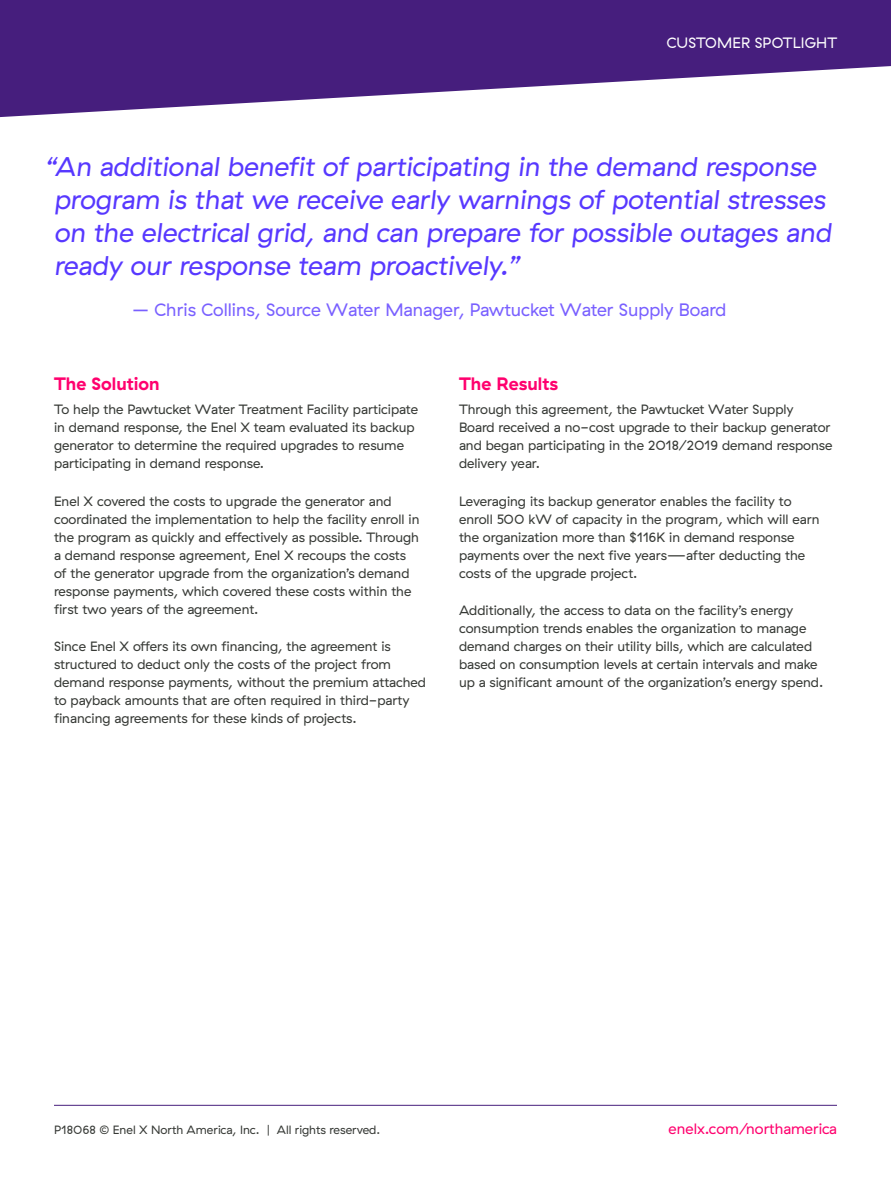
<style>
.page{position:relative;width:891px;height:1188px;background:#fff}
.page>*{position:absolute;margin:0;border:0;box-sizing:border-box;transform-origin:0 0}
.t1{font:italic 27px/33px "GT Haptik Enel X";color:#5738ff}
.t2{font:18px "GT Haptik Enel X";color:#7960ff}
.t3{font:18px "My Font";color:#ff006e}
.t4{font:15px "GT Haptik Enel X";color:#ff006e}
.t5{font:15px "GT Haptik Enel X";letter-spacing:.01em;color:#fff}
.t6{font:13.5px/18px "GT Haptik Enel X";color:#373a36}
.t7{font:12px "GT Haptik Enel X";color:#373a36}
</style>
<div class="page">
<svg style="left:0;top:0;width:891px;height:118px;fill:#461e7d"></svg>
<hr style="left:54px;top:1105px;width:783px;height:1px;background:#461e7d">
<p class="t5" style="left:666px;top:34px;width:172px">CUSTOMER SPOTLIGHT</p>
<h1 class="t1" style="left:54px;top:150px;width:779px;text-indent:-9px">“An additional benefit of participating in the demand response program is that we receive early warnings of potential stresses on the electrical grid, and can prepare for possible outages and ready our response team proactively.”</h1>
<h2 class="t2" style="left:132px;top:299px;width:596px">– Chris Collins, Source Water Manager, Pawtucket Water Supply Board</h2>
<h2 class="t3" style="left:54px;top:373px;width:107px">The Solution</h2>
<p class="t6" style="left:54px;top:401px;width:366px">To help the Pawtucket Water Treatment Facility participate in demand response, the Enel X team evaluated its backup generator to determine the required upgrades to resume participating in demand response.</p>
<p class="t6" style="left:54px;top:492px;width:367px">Enel X covered the costs to upgrade the generator and coordinated the implementation to help the facility enroll in the program as quickly and effectively as possible. Through a demand response agreement, Enel X recoups the costs of the generator upgrade from the organization’s demand response payments, which covered these costs within the first two years of the agreement.</p>
<p class="t6" style="left:54px;top:638px;width:374px">Since Enel X offers its own financing, the agreement is structured to deduct only the costs of the project from demand response payments, without the premium attached to payback amounts that are often required in third-party financing agreements for these kinds of projects.</p>
<h2 class="t3" style="left:459px;top:373px;width:101px">The Results</h2>
<p class="t6" style="left:459px;top:401px;width:375px">Through this agreement, the Pawtucket Water Supply Board received a no-cost upgrade to their backup generator and began participating in the 2018/2019 demand response delivery year.</p>
<p class="t6" style="left:459px;top:492px;width:362px">Leveraging its backup generator enables the facility to enroll 500 kW of capacity in the program, which will earn the organization more than $116K in demand response payments over the next five years—after deducting the costs of the upgrade project.</p>
<p class="t6" style="left:459px;top:602px;width:366px">Additionally, the access to data on the facility’s energy consumption trends enables the organization to manage demand charges on their utility bills, which are calculated based on consumption levels at certain intervals and make up a significant amount of the organization’s energy spend.</p>
<p class="t7" style="left:54px;top:1123px;width:328px">P18068 © Enel X North America, Inc. | All rights reserved.</p>
<p class="t4" style="left:669px;top:1120px;width:170px">enelx.com/northamerica</p>
</div>
